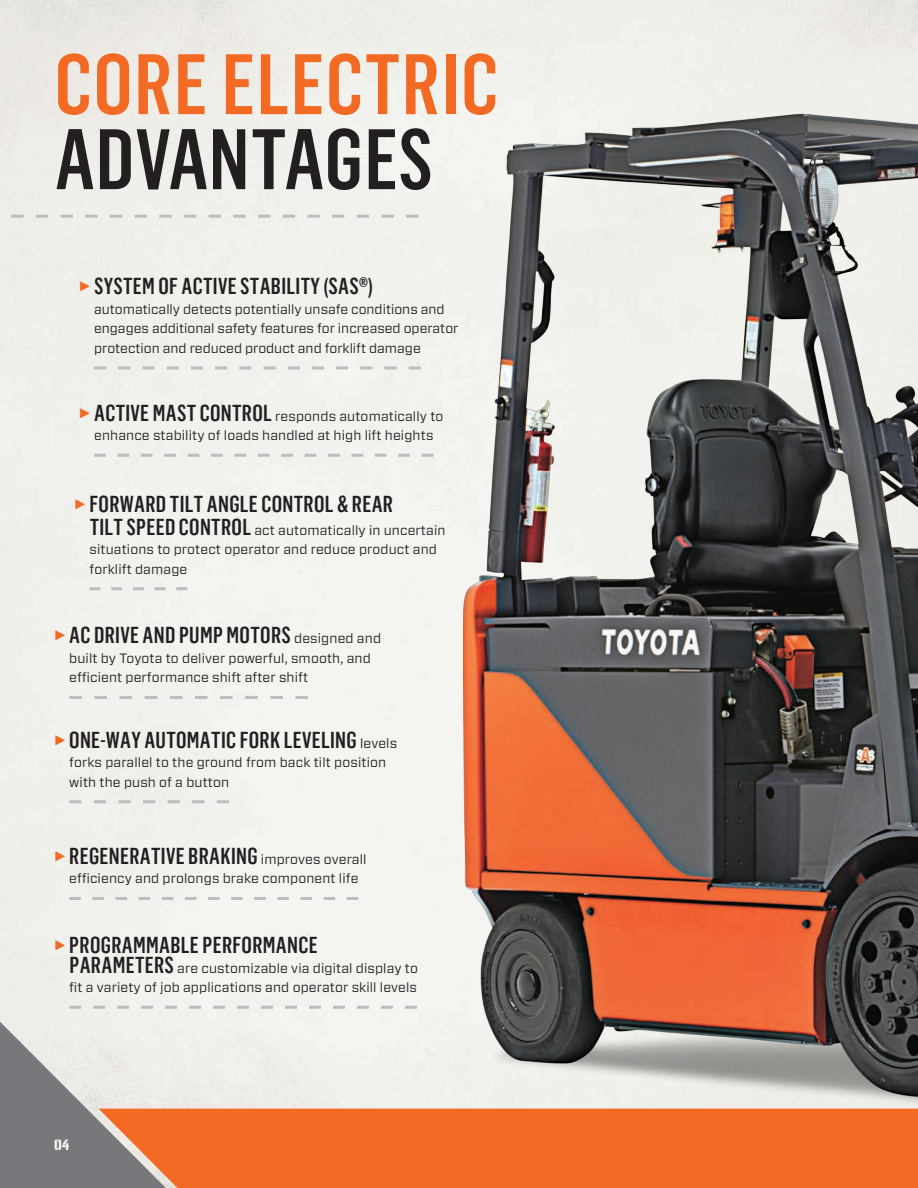
<style>
.page{position:relative;width:918px;height:1188px;background:#fff}
.page>*{position:absolute;margin:0;border:0;box-sizing:border-box;transform-origin:0 0}
.body_copy{font:500 84px/75px "Flama Condensed";letter-spacing:.02em;color:#f36a24}
.t1{font:500 22.5px "Flama Condensed";letter-spacing:.015em;color:#231f20}
.t2{font:15px "Numbers Prospekt";color:#fbfaf5}
.t3{font:13.5px/19.5px "Forza";letter-spacing:.01em;color:#231f20}
.s1{color:#231f20}
.s2{font-size:30px;color:#f36a24}
.s3{font-family:"Flama Condensed";font-weight:500;font-size:30px;color:#f36a24}
.s4{font-family:"Flama Condensed";font-weight:500;font-size:22.5px}
.s5{font-family:"Forza";font-weight:400;font-size:13.5px}
</style>
<div class="page">
<svg style="left:0;top:215px;width:258px;height:3px"></svg>
<svg style="left:94px;top:454px;width:164px;height:3px"></svg>
<svg style="left:90px;top:587px;width:97px;height:3px"></svg>
<svg style="left:69px;top:800px;width:160px;height:3px"></svg>
<svg style="left:69px;top:696px;width:189px;height:3px"></svg>
<svg style="left:69px;top:897px;width:189px;height:3px"></svg>
<svg style="left:0;top:1006px;width:258px;height:182px"></svg>
<svg style="left:94px;top:366px;width:164px;height:3px"></svg>
<img style="left:258px;top:0;width:660px;height:1188px">
<p class="body_copy" style="left:55px;top:44px;width:445px">CORE ELECTRIC<br><span class="s1">ADVANTAGES</span></p>
<p class="t1" style="left:79px;top:272px;width:296px"><span class="s2">►</span> SYSTEM OF ACTIVE STABILITY (SAS®)</p>
<p class="t3" style="left:94px;top:299px;width:366px">automatically detects potentially unsafe conditions and engages additional safety features for increased operator protection and reduced product and forklift damage</p>
<p class="t3" style="left:79px;top:406px;width:366px;text-align:center"><span class="s3">►</span> <span class="s4">ACTIVE MAST CONTROL</span> responds automatically to enhance stability of loads handled at high lift heights</p>
<p class="t1" style="left:74px;top:490px;width:320px"><span class="s2">►</span>FORWARD TILT ANGLE CONTROL &amp; REAR</p>
<p class="t3" style="left:90px;top:520px;width:357px"><span class="s4">TILT SPEED CONTROL</span> act automatically in uncertain situations to protect operator and reduce product and forklift damage</p>
<p class="t1" style="left:54px;top:621px;width:329px"><span class="s2">►</span> AC DRIVE AND PUMP MOTORS <span class="s5">designed and</span></p>
<p class="t3" style="left:69px;top:648px;width:303px">built by Toyota to deliver powerful, smooth, and efficient performance shift after shift</p>
<p class="t1" style="left:54px;top:726px;width:345px"><span class="s2">►</span> ONE-WAY AUTOMATIC FORK LEVELING <span class="s5">levels</span></p>
<p class="t3" style="left:69px;top:753px;width:318px">forks parallel to the ground from back tilt position with the push of a button</p>
<p class="t1" style="left:54px;top:842px;width:314px"><span class="s2">►</span> REGENERATIVE BRAKING <span class="s5">improves overall</span></p>
<p class="t3" style="left:69px;top:869px;width:291px">efficiency and prolongs brake component life</p>
<p class="t1" style="left:54px;top:931px;width:265px"><span class="s2">►</span> PROGRAMMABLE PERFORMANCE</p>
<p class="t3" style="left:69px;top:958px;width:350px"><span class="s4">PARAMETERS</span> are customizable via digital display to fit a variety of job applications and operator skill levels</p>
<p class="t2" style="left:54px;top:1138px;width:17px">04</p>
</div>
